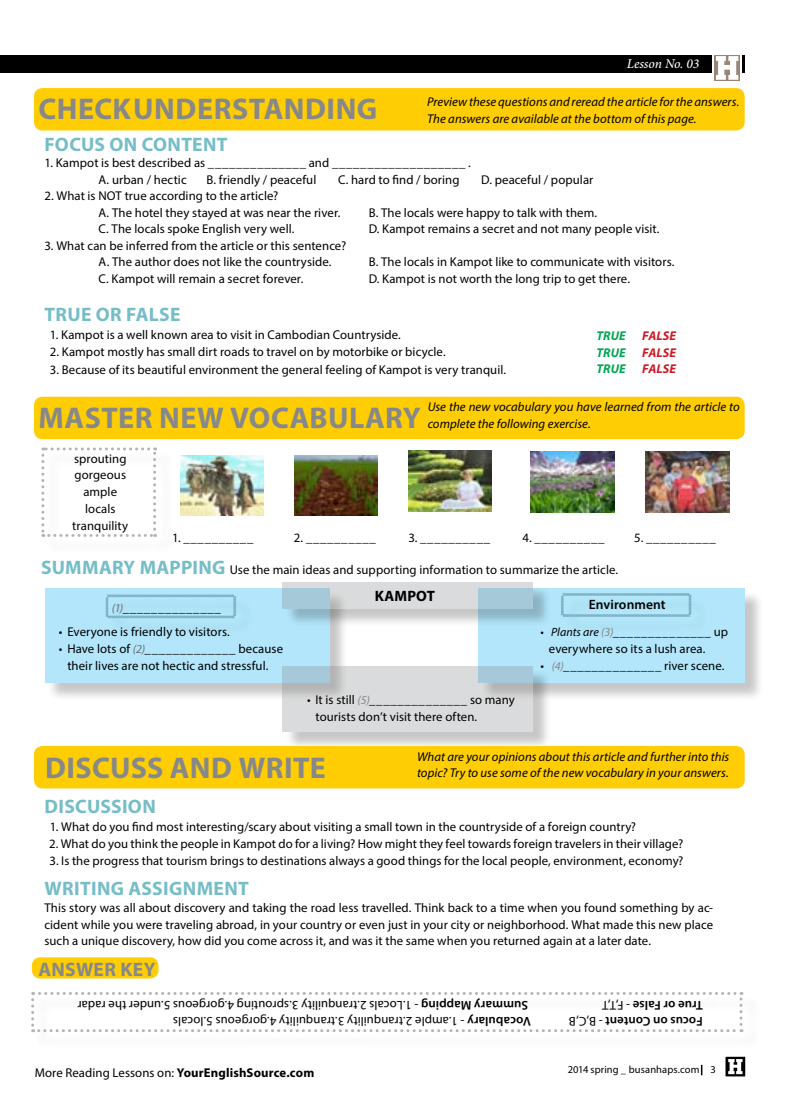
<style>
.page{position:relative;width:800px;height:1119px;background:#fff}
.page>*{position:absolute;margin:0;border:0;box-sizing:border-box;transform-origin:0 0}
.t1{font:700 30px "Myriad Pro";letter-spacing:.015em;color:#86888a}
.t2{font:700 19.5px "Myriad Pro";letter-spacing:.015em;color:#75bdc7}
.t3{font:700 19.5px "Myriad Pro";letter-spacing:.02em;color:#86888a}
.t4{font:700 15px "Myriad Pro";color:#000}
.t5{font:italic 500 13.5px "Minion Pro";letter-spacing:-.005em;color:#fff}
.t6{font:600 13.5px "Myriad Pro";letter-spacing:.005em;color:#000}
.t7{font:12.75px/16.5px "Myriad Pro";letter-spacing:.005em;color:#000}
.t8{font:italic 12.75px/16.5px "Myriad Pro";letter-spacing:.005em;color:#000}
.t9{font:600 12.75px "Myriad Pro";letter-spacing:.005em;color:#000}
.t10{font:italic 700 12.75px "Myriad Pro";letter-spacing:.01em;color:#cf1726}
.t11{font:italic 700 12.75px "Myriad Pro";letter-spacing:.01em;color:#00a651}
.t12{font:10.5px "Myriad Pro";letter-spacing:.01em;color:#000}
.s1{font-weight:700;font-size:19.5px;color:#75bdc7}
.s2{font-style:italic;font-size:12px;color:#6d6e71}
.s3{font-style:italic;font-size:12px}
.s4{font-style:italic;font-size:12px;color:#86888a}
.s5{font-weight:600}
.s6{font-weight:400}
.s7{font-weight:700}
</style>
<div class="page">
<svg style="left:726px;top:1057px;width:17px;height:17px"></svg>
<div style="left:723px;top:1054px;width:23px;height:23px;border:2px solid #fff"></div>
<svg style="left:728px;top:1058px;width:14px;height:15px"></svg>
<svg style="left:700px;top:1064px;width:2px;height:11px"></svg>
<svg style="left:41px;top:447px;width:115px;height:90px"></svg>
<div style="left:47px;top:591px;width:300px;height:111px;background:#000;opacity:.75"></div>
<div style="left:45px;top:588px;width:284px;height:94px;background:#b3e6fa"></div>
<div style="left:480px;top:591px;width:282px;height:111px;background:#000;opacity:.75"></div>
<div style="left:478px;top:588px;width:266px;height:94px;background:#b3e6fa"></div>
<div style="left:285px;top:585px;width:265px;height:42px;background:#000;opacity:.75"></div>
<svg style="left:282px;top:582px;width:250px;height:27px;fill:#dadbdc"></svg>
<div style="left:285px;top:669px;width:265px;height:81px;background:#000;opacity:.75"></div>
<svg style="left:282px;top:666px;width:250px;height:66px;fill:#dadbdc"></svg>
<svg style="left:31px;top:992px;width:711px;height:40px"></svg>
<div style="left:0;top:55px;width:744px;height:17px;background:#000"></div>
<svg style="left:712px;top:55px;width:29px;height:17px"></svg>
<div style="left:714px;top:55px;width:25px;height:26px;background:#9a8579"></div>
<svg style="left:716px;top:56px;width:23px;height:24px"></svg>
<div style="left:34px;top:396px;width:710px;height:43px;background:#ffcd03;border-radius:9px"></div>
<div style="left:34px;top:746px;width:710px;height:42px;background:#ffcd03;border-radius:9px"></div>
<div style="left:32px;top:957px;width:126px;height:21px;background:#ffcd03;border-radius:9px"></div>
<img style="left:294px;top:455px;width:83px;height:61px">
<img style="left:530px;top:451px;width:84px;height:61px">
<img style="left:645px;top:451px;width:84px;height:61px">
<div style="left:34px;top:88px;width:710px;height:42px;background:#ffcd03;border-radius:9px"></div>
<img style="left:408px;top:451px;width:83px;height:60px">
<img style="left:180px;top:455px;width:83px;height:61px">
<p class="t5" style="left:626px;top:54px;width:74px">Lesson No. 03</p>
<h1 class="t1" style="left:39px;top:89px;width:340px">CHECK UNDERSTANDING</h1>
<p class="t8" style="left:427px;top:93px;width:314px">Preview these questions and reread the article for the answers.<br>The answers are available at the bottom of this page.</p>
<h2 class="t2" style="left:45px;top:131px;width:184px">FOCUS ON CONTENT</h2>
<p class="t7" style="left:63px;top:154px;width:409px;text-indent:-19px">1. Kampot is best described as ______________ and ___________________ .<br>A</p>
<p class="t7" style="left:107px;top:171px;width:211px">. urban / hectic B. friendly / peaceful</p>
<p class="t7" style="left:338px;top:171px;width:123px">C. hard to find / boring</p>
<p class="t7" style="left:481px;top:171px;width:114px">D. peaceful / popular</p>
<p class="t7" style="left:44px;top:187px;width:235px">2. What is NOT true according to the article?<br>A</p>
<p class="t7" style="left:107px;top:204px;width:252px">. The hotel they stayed at was near the river. B</p>
<p class="t7" style="left:375px;top:204px;width:223px">. The locals were happy to talk with them.</p>
<p class="t7" style="left:44px;top:220px;width:32px">C</p>
<p class="t7" style="left:106px;top:220px;width:190px">. The locals spoke English very well.</p>
<p class="t7" style="left:368px;top:220px;width:292px">D. Kampot remains a secret and not many people visit.</p>
<p class="t7" style="left:44px;top:237px;width:303px">3. What can be inferred from the article or this sentence?<br>A</p>
<p class="t7" style="left:107px;top:253px;width:248px">. The author does not like the countryside. B</p>
<p class="t7" style="left:375px;top:253px;width:300px">. The locals in Kampot like to communicate with visitors.</p>
<p class="t7" style="left:44px;top:270px;width:32px">C</p>
<p class="t7" style="left:106px;top:270px;width:198px">. Kampot will remain a secret forever.</p>
<p class="t7" style="left:368px;top:270px;width:263px">D. Kampot is not worth the long trip to get there.</p>
<h2 class="t2" style="left:45px;top:302px;width:137px">TRUE OR FALSE</h2>
<p class="t7" style="left:50px;top:326px;width:352px">1. Kampot is a well known area to visit in Cambodian Countryside.</p>
<p class="t7" style="left:50px;top:343px;width:397px">2. Kampot mostly has small dirt roads to travel on by motorbike or bicycle.</p>
<p class="t7" style="left:50px;top:361px;width:457px">3. Because of its beautiful environment the general feeling of Kampot is very tranquil.</p>
<p class="t11" style="left:596px;top:327px;width:31px">TRUE</p>
<p class="t10" style="left:642px;top:327px;width:35px">FALSE</p>
<p class="t11" style="left:596px;top:344px;width:31px">TRUE</p>
<p class="t10" style="left:642px;top:344px;width:35px">FALSE</p>
<p class="t11" style="left:596px;top:360px;width:31px">TRUE</p>
<p class="t10" style="left:642px;top:360px;width:35px">FALSE</p>
<p class="t8" style="left:427px;top:398px;width:313px">Use the new vocabulary you have learned from the article to complete the following exercise.</p>
<h1 class="t1" style="left:39px;top:398px;width:384px">MASTER NEW VOCABULARY</h1>
<p class="t7" style="left:72px;top:449px;width:58px;line-height:17px;text-align:center">sprouting gorgeous ample locals tranquility</p>
<p class="t7" style="left:172px;top:529px;width:83px">1. __________</p>
<p class="t7" style="left:294px;top:529px;width:83px">2. __________</p>
<p class="t7" style="left:408px;top:529px;width:83px">3. __________</p>
<p class="t7" style="left:522px;top:529px;width:83px">4. __________</p>
<p class="t7" style="left:634px;top:529px;width:83px">5. __________</p>
<p class="t7" style="left:41px;top:561px;width:578px"><span class="s1">SUMMARY MAPPING</span> Use the main ideas and supporting information to summarize the article.</p>
<p class="t4" style="left:375px;top:585px;width:21px">KAMPOT</p>
<p class="t7" style="left:112px;top:599px;width:110px"><span class="s2">(1)</span>______________</p>
<p class="t6" style="left:588px;top:596px;width:78px">Environment</p>
<p class="t7" style="left:549px;top:623px;width:180px;text-indent:-9px"><span class="s3">• Plants are</span> <span class="s4">(3)</span>______________ up everywhere so its a lush area.</p>
<p class="t7" style="left:540px;top:656px;width:185px">• <span class="s4">(4)</span>______________ river scene.</p>
<p class="t7" style="left:315px;top:691px;width:201px;text-indent:-9px">• It is still <span class="s4">(5)</span>______________ so many tourists don’t visit there often.</p>
<p class="t7" style="left:59px;top:623px;width:172px">• Everyone is friendly to visitors.</p>
<p class="t7" style="left:59px;top:640px;width:226px;text-align:center">• Have lots of <span class="s2">(2)</span>_____________ because their lives are not hectic and stressful.</p>
<h1 class="t1" style="left:45px;top:748px;width:146px">DISCUSS AND</h1>
<h1 class="t1" style="left:239px;top:748px;width:89px">WRITE</h1>
<p class="t8" style="left:417px;top:747px;width:314px">What are your opinions about this article and further into this topic? Try to use some of the new vocabulary in your answers.</p>
<h2 class="t2" style="left:45px;top:793px;width:113px">DISCUSSION</h2>
<p class="t7" style="left:50px;top:817px;width:587px">1. What do you find most interesting/scary about visiting a small town in the countryside of a foreign country?</p>
<p class="t7" style="left:49px;top:835px;width:635px">2. What do you think the people in Kampot do for a living? How might they feel towards foreign travelers in their village?</p>
<p class="t7" style="left:50px;top:852px;width:635px">3. Is the progress that tourism brings to destinations always a good things for the local people, environment, economy?</p>
<h2 class="t2" style="left:45px;top:875px;width:206px">WRITING ASSIGNMENT</h2>
<p class="t7" style="left:44px;top:899px;width:670px;text-align:justify">This story was all about discovery and taking the road less travelled. Think back to a time when you found something by ac&shy;cident while you were traveling abroad, in your country or even just in your city or neighborhood. What made this new place such a unique discovery, how did you come across it, and was it the same when you returned again at a later date.</p>
<h2 class="t3" style="left:38px;top:956px;width:119px">ANSWER KEY</h2>
<p class="t7" style="left:528px;top:1013px;width:452px;rotate:-180deg"><span class="s5">Summary Mapping</span> - 1.Locals 2.tranquility 3.sprouting 4.gorgeous 5.under the radar</p>
<p class="t9" style="left:702px;top:1013px;width:102px;rotate:-180deg">True or False <span class="s6">- F,T,T</span></p>
<p class="t7" style="left:530px;top:1029px;width:359px;rotate:-180deg"><span class="s5">Vocabulary</span> - 1.ample 2.tranquility 3.tranquility 4.gorgeous 5.locals</p>
<p class="t9" style="left:702px;top:1029px;width:131px;rotate:-180deg">Focus on Content <span class="s6">- C,B B,</span></p>
<p class="t7" style="left:35px;top:1063px;width:281px">More Reading Lessons on: <span class="s7">YOURENGLISHSOURCE.COM</span></p>
<p class="t12" style="left:567px;top:1063px;width:149px">2014 spring _ busanhaps.com 3</p>
</div>
